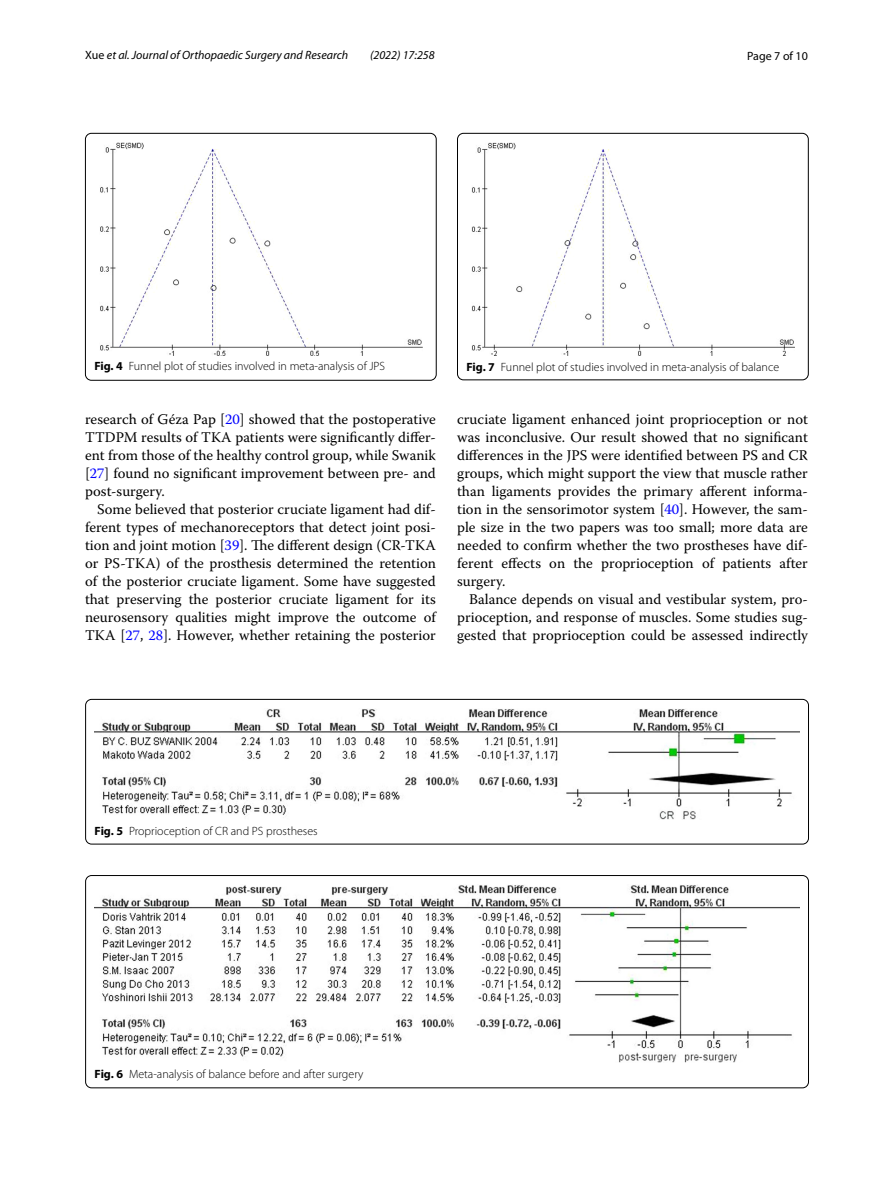
<style>
.page{position:relative;width:893px;height:1187px;background:#fff}
.page>*{position:absolute;margin:0;border:0;box-sizing:border-box;transform-origin:0 0}
.t1{font:14.7px/18px "Warnock Pro";color:#000;text-align:justify}
.t2{font:300 12px "Myriad Pro";color:#000}
.t3{font:italic 12px "Myriad Pro";color:#000}
.t4{font:12px "Myriad Pro";color:#000}
.s1{font-style:normal}
.s2{font-weight:700}
.s3{color:#00f}
</style>
<div class="page">
<img style="left:100px;top:142px;width:322px;height:213px">
<div style="left:85px;top:133px;width:351px;height:247px;border:1px solid #000;border-radius:6px"></div>
<img style="left:94px;top:709px;width:706px;height:110px">
<div style="left:85px;top:699px;width:724px;height:145px;border:1px solid #000;border-radius:6px"></div>
<img style="left:94px;top:885px;width:706px;height:177px">
<div style="left:85px;top:875px;width:724px;height:212px;border:1px solid #000;border-radius:6px"></div>
<img style="left:471px;top:142px;width:323px;height:213px">
<div style="left:457px;top:133px;width:351px;height:247px;border:1px solid #000;border-radius:6px"></div>
<p class="t3" style="left:85px;top:48px;width:265px"><span class="s1">Xue</span> et al. Journal of Orthopaedic Surgery and Research</p>
<p class="t3" style="left:370px;top:48px;width:66px">(2022) 17:258</p>
<p class="t4" style="left:747px;top:48px;width:62px">Page 7 of 10</p>
<p class="t2" style="left:94px;top:359px;width:292px"><span class="s2">Fig. 4</span> Funnel plot of studies involved in meta-analysis of JPS</p>
<p class="t1" style="left:85px;top:410px;width:352px">research of Géza Pap [<span class="s3">20</span>] showed that the postoperative TTDPM results of TKA patients were significantly differ&shy;ent from those of the healthy control group, while Swanik [<span class="s3">27</span>] found no significant improvement between pre- and post-surgery.</p>
<p class="t1" style="left:85px;top:500px;width:352px;text-indent:12px">Some believed that posterior cruciate ligament had dif&shy;ferent types of mechanoreceptors that detect joint posi&shy;tion and joint motion [<span class="s3">39</span>]. The different design (CR-TKA or PS-TKA) of the prosthesis determined the retention of the posterior cruciate ligament. Some have suggested that preserving the posterior cruciate ligament for its neurosensory qualities might improve the outcome of TKA [<span class="s3">27</span>, <span class="s3">28</span>]. However, whether retaining the posterior</p>
<p class="t2" style="left:466px;top:360px;width:314px"><span class="s2">Fig. 7</span> Funnel plot of studies involved in meta-analysis of balance</p>
<p class="t1" style="left:457px;top:410px;width:352px">cruciate ligament enhanced joint proprioception or not was inconclusive. Our result showed that no significant differences in the JPS were identified between PS and CR groups, which might support the view that muscle rather than ligaments provides the primary afferent informa&shy;tion in the sensorimotor system [<span class="s3">40</span>]. However, the sam&shy;ple size in the two papers was too small; more data are needed to confirm whether the two prostheses have dif&shy;ferent effects on the proprioception of patients after surgery.</p>
<p class="t1" style="left:457px;top:590px;width:352px;text-indent:12px">Balance depends on visual and vestibular system, pro&shy;prioception, and response of muscles. Some studies sug&shy;gested that proprioception could be assessed indirectly</p>
<p class="t2" style="left:95px;top:824px;width:225px"><span class="s2">Fig. 5</span> Proprioception of CR and PS prostheses</p>
<p class="t2" style="left:95px;top:1067px;width:270px"><span class="s2">Fig. 6</span> Meta-analysis of balance before and after surgery</p>
</div>
